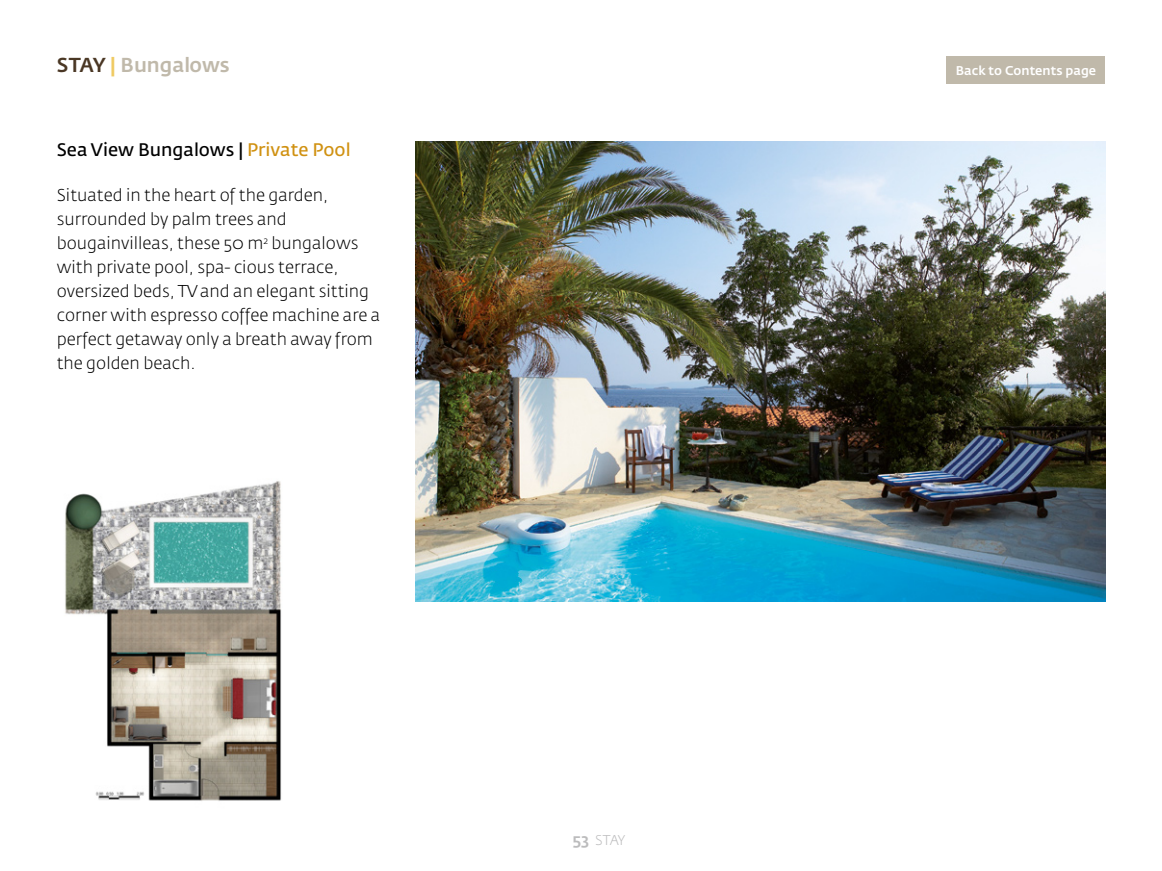
<style>
.page{position:relative;width:1162px;height:871px;background:#fff}
.page>*{position:absolute;margin:0;border:0;box-sizing:border-box;transform-origin:0 0}
.t1{font:500 20px "Fedra Sans Pro";color:#c0b9aa}
.t2{font:18px "Fedra Sans Pro";color:#000}
.t3{font:300 17px/24px "Fedra Sans Pro";color:#000}
.t4{font:500 16px "Fedra Sans Pro";color:#bcbcbd}
.t5{font:300 14px "Fedra Sans Pro";color:#bcbcbd}
.t6{font:500 12.6px "Fedra Sans Pro";color:#fff}
.s1{color:#4a3724}
.s2{color:#efca62}
.s3{color:#d09111}
</style>
<div class="page">
<img style="left:415px;top:142px;width:689px;height:459px">
<img style="left:65px;top:481px;width:216px;height:320px">
<div style="left:946px;top:57px;width:158px;height:27px;background:#c0b9aa"></div>
<p class="t1" style="left:57px;top:53px;width:174px"><span class="s1">STAY</span> <span class="s2">|</span> Bungalows</p>
<p class="t2" style="left:57px;top:138px;width:295px">Sea View Bungalows | <span class="s3">Private Pool</span></p>
<p class="t3" style="left:57px;top:183px;width:325px">Situated in the heart of the garden, surrounded by palm trees and bougainvilleas, these 50 m<sup>2</sup> bungalows with private pool, spa- cious terrace, oversized beds, TV and an elegant sitting corner with espresso coffee machine are a perfect getaway only a breath away from the golden beach.</p>
<p class="t5" style="left:595px;top:831px;width:32px">STAY</p>
<p class="t4" style="left:572px;top:829px;width:18px">53</p>
<p class="t6" style="left:955px;top:63px;width:142px">Back to Contents page</p>
</div>
